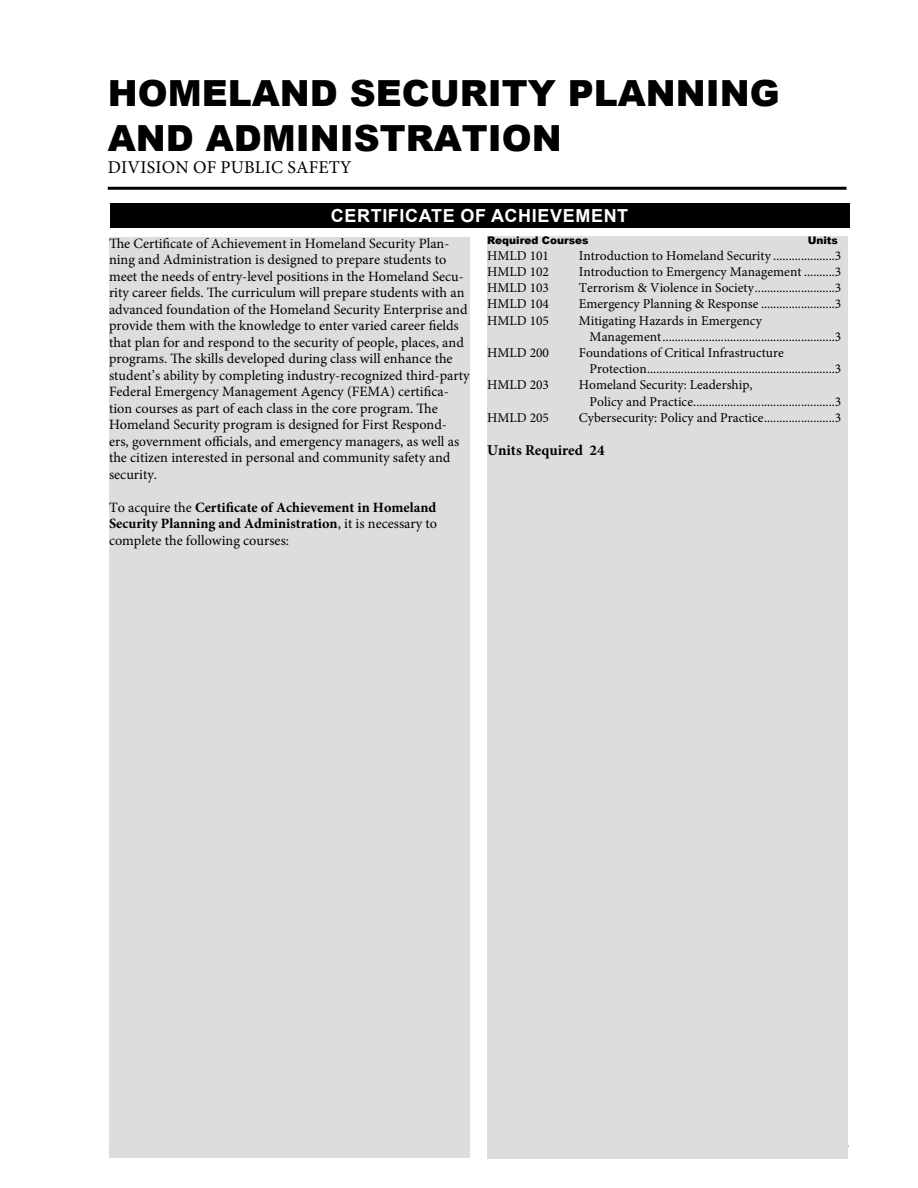
<style>
.page{position:relative;width:918px;height:1188px;background:#fff}
.page>*{position:absolute;margin:0;border:0;box-sizing:border-box;transform-origin:0 0}
.t1{font:900 36px/45px "Arial";color:#000}
.t2{font:700 18px "Arial";letter-spacing:.035em;color:#fff}
.t3{font:18px "Minion Pro";letter-spacing:.01em;color:#000}
.t4{font:700 15px "Minion Pro";color:#000}
.t5{font:14.25px/16.5px "Minion Pro";color:#000}
.t6{font:700 14.25px/16.5px "Minion Pro";color:#000;text-align:justify}
.t7{font:13.5px/16.2px "Minion Pro";color:#000}
.t8{font:900 10.5px "Arial";color:#000}
.s1{font-weight:400}
</style>
<div class="page">
<div style="left:110px;top:203px;width:739px;height:25px;background:#000"></div>
<hr style="left:108px;top:187px;width:739px;height:3px;background:#000">
<div style="left:109px;top:237px;width:361px;height:921px;background:#dcddde"></div>
<div style="left:487px;top:236px;width:361px;height:922px;background:#dcddde"></div>
<h1 class="t1" style="left:108px;top:70px;width:673px">HOMELAND SECURITY PLANNING<br>AND ADMINISTRATION</h1>
<p class="t3" style="left:108px;top:155px;width:245px">DIVISION OF PUBLIC SAFETY</p>
<p class="t2" style="left:331px;top:203px;width:299px">CERTIFICATE OF ACHIEVEMENT</p>
<p class="t5" style="left:109px;top:235px;width:362px">The Certificate of Achievement in Homeland Security Plan&shy;ning and Administration is designed to prepare students to meet the needs of entry-level positions in the Homeland Secu&shy;rity career fields. The curriculum will prepare students with an advanced foundation of the Homeland Security Enterprise and provide them with the knowledge to enter varied career fields that plan for and respond to the security of people, places, and programs. The skills developed during class will enhance the student’s ability by completing industry-recognized third-party Federal Emergency Management Agency (FEMA) certifica&shy;tion courses as part of each class in the core program. The Homeland Security program is designed for First Respond&shy;ers, government officials, and emergency managers, as well as the citizen interested in personal and community safety and security.</p>
<p class="t6" style="left:109px;top:499px;width:330px"><span class="s1">To acquire the</span> Certificate of Achievement in Homeland Security Planning and Administration<span class="s1">, it is necessary to complete the following courses:</span></p>
<p class="t8" style="left:487px;top:232px;width:103px">Required Courses</p>
<p class="t8" style="left:808px;top:232px;width:32px">Units</p>
<p class="t7" style="left:487px;top:248px;width:64px">HMLD 101</p>
<p class="t7" style="left:579px;top:248px;width:264px">Introduction to Homeland Security ....................3</p>
<p class="t7" style="left:487px;top:264px;width:64px">HMLD 102</p>
<p class="t7" style="left:579px;top:264px;width:264px">Introduction to Emergency Management ..........3</p>
<p class="t7" style="left:487px;top:280px;width:64px">HMLD 103</p>
<p class="t7" style="left:579px;top:280px;width:264px">Terrorism &amp; Violence in Society..........................3</p>
<p class="t7" style="left:487px;top:296px;width:64px">HMLD 104</p>
<p class="t7" style="left:579px;top:296px;width:264px">Emergency Planning &amp; Response ........................3</p>
<p class="t7" style="left:487px;top:312px;width:64px">HMLD 105</p>
<p class="t7" style="left:590px;top:312px;width:253px;text-indent:-11px">Mitigating Hazards in Emergency<br>Management........................................................3</p>
<p class="t7" style="left:487px;top:345px;width:64px">HMLD 200</p>
<p class="t7" style="left:590px;top:345px;width:253px;text-indent:-11px">Foundations of Critical Infrastructure<br>Protection.............................................................3</p>
<p class="t7" style="left:487px;top:377px;width:64px">HMLD 203</p>
<p class="t7" style="left:590px;top:377px;width:253px;text-indent:-11px">Homeland Security: Leadership,<br>Policy and Practice..............................................3</p>
<p class="t7" style="left:487px;top:410px;width:64px">HMLD 205</p>
<p class="t7" style="left:579px;top:410px;width:264px">Cybersecurity: Policy and Practice.......................3</p>
<p class="t4" style="left:487px;top:440px;width:119px">Units Required 24</p>
</div>
